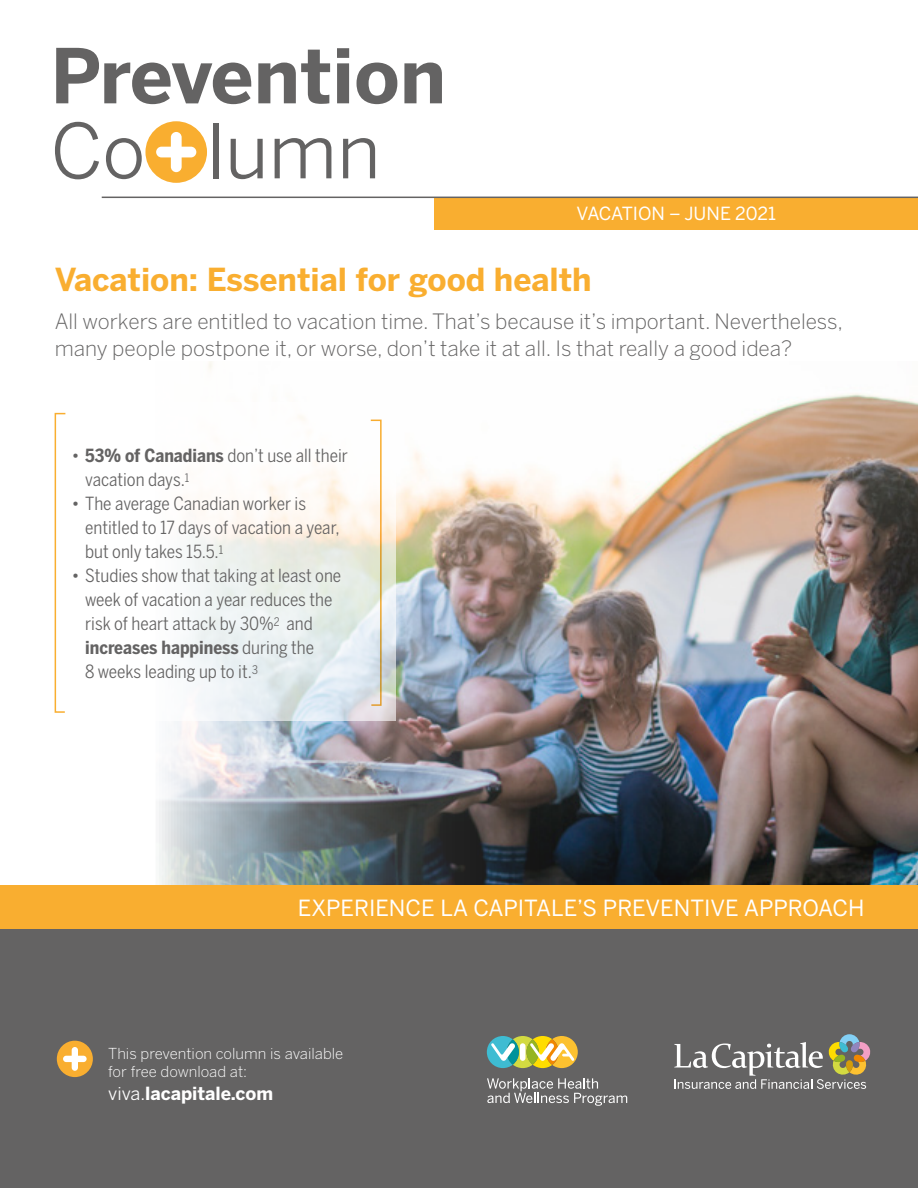
<style>
.page{position:relative;width:918px;height:1188px;background:#fff}
.page>*{position:absolute;margin:0;border:0;box-sizing:border-box;transform-origin:0 0}
.t1{font:700 75px "Benton Sans";color:#646363}
.t2{font:75px "Benton Sans";color:#646363}
.t3{font:700 31.5px "Benton Sans";color:#f9ae30}
.t4{font:22.2px "Benton Sans";color:#fff}
.t5{font:300 21px/27px "Benton Sans";color:#646363}
.t6{font:18px/24px "Benton Sans Cond";color:#646363}
.t7{font:700 18px "Benton Sans";color:#fff}
.t8{font:18px "Benton Sans";color:#fff}
.t9{font:300 15px/17.2px "Benton Sans";color:#fff}
.s1{font-weight:700}
.s2{font-weight:400}
</style>
<div class="page">
<img style="left:155px;top:362px;width:763px;height:524px">
<svg style="left:155px;top:403px;width:241px;height:318px;fill:#f8f6f6"></svg>
<div style="left:0;top:929px;width:918px;height:259px;background:#646363"></div>
<div style="left:145px;top:121px;width:62px;height:62px;background:#f9ae30;border-radius:50%"></div>
<svg style="left:156px;top:132px;width:40px;height:40px"></svg>
<div style="left:434px;top:197px;width:484px;height:33px;background:#f9ae30"></div>
<hr style="left:102px;top:197px;width:816px;height:1px;background:#646363">
<div style="left:0;top:886px;width:918px;height:43px;background:#f9ae30"></div>
<div style="left:57px;top:1041px;width:36px;height:36px;background:#f9ae30;border-radius:50%"></div>
<svg style="left:63px;top:1047px;width:24px;height:24px"></svg>
<svg style="left:54px;top:412px;width:12px;height:301px"></svg>
<svg style="left:369px;top:419px;width:13px;height:288px"></svg>
<svg style="left:674px;top:1034px;width:197px;height:55px"></svg>
<svg style="left:487px;top:1036px;width:91px;height:32px;background:#b1c079"></svg>
<svg style="left:487px;top:1078px;width:140px;height:28px"></svg>
<h1 class="t1" style="left:51px;top:31px;width:397px">Prevention</h1>
<h1 class="t2" style="left:51px;top:107px;width:332px">Co lumn</h1>
<p class="t8" style="left:576px;top:203px;width:201px">VACATION – JUNE 2021</p>
<h2 class="t3" style="left:55px;top:261px;width:539px">Vacation: Essential for good health</h2>
<p class="t5" style="left:55px;top:307px;width:790px">All workers are entitled to vacation time. That’s because it’s important. Nevertheless, many people postpone it, or worse, don’t take it at all. Is that really a good idea?</p>
<p class="t6" style="left:85px;top:444px;width:264px;text-indent:-14px">• <span class="s1">53% of Canadians</span> don’t use all their vacation days.<sup>1</sup></p>
<p class="t6" style="left:85px;top:492px;width:256px;text-indent:-14px">• The average Canadian worker is entitled to 17 days of vacation a year, but only takes 15.5.<sup>1</sup></p>
<p class="t6" style="left:85px;top:564px;width:258px;text-indent:-13px">• Studies show that taking at least one week of vacation a year reduces the risk of heart attack by 30%<sup>2</sup> and <span class="s1">increases happiness</span> during the<br>8 weeks leading up to it.<sup>3</sup></p>
<p class="t4" style="left:298px;top:895px;width:568px">EXPERIENCE LA CAPITALE’S PREVENTIVE APPROACH</p>
<p class="t9" style="left:108px;top:1045px;width:237px">This prevention column is available for free download at:</p>
<p class="t7" style="left:108px;top:1083px;width:166px"><span class="s2">viva.</span>lacapitale.com</p>
</div>
